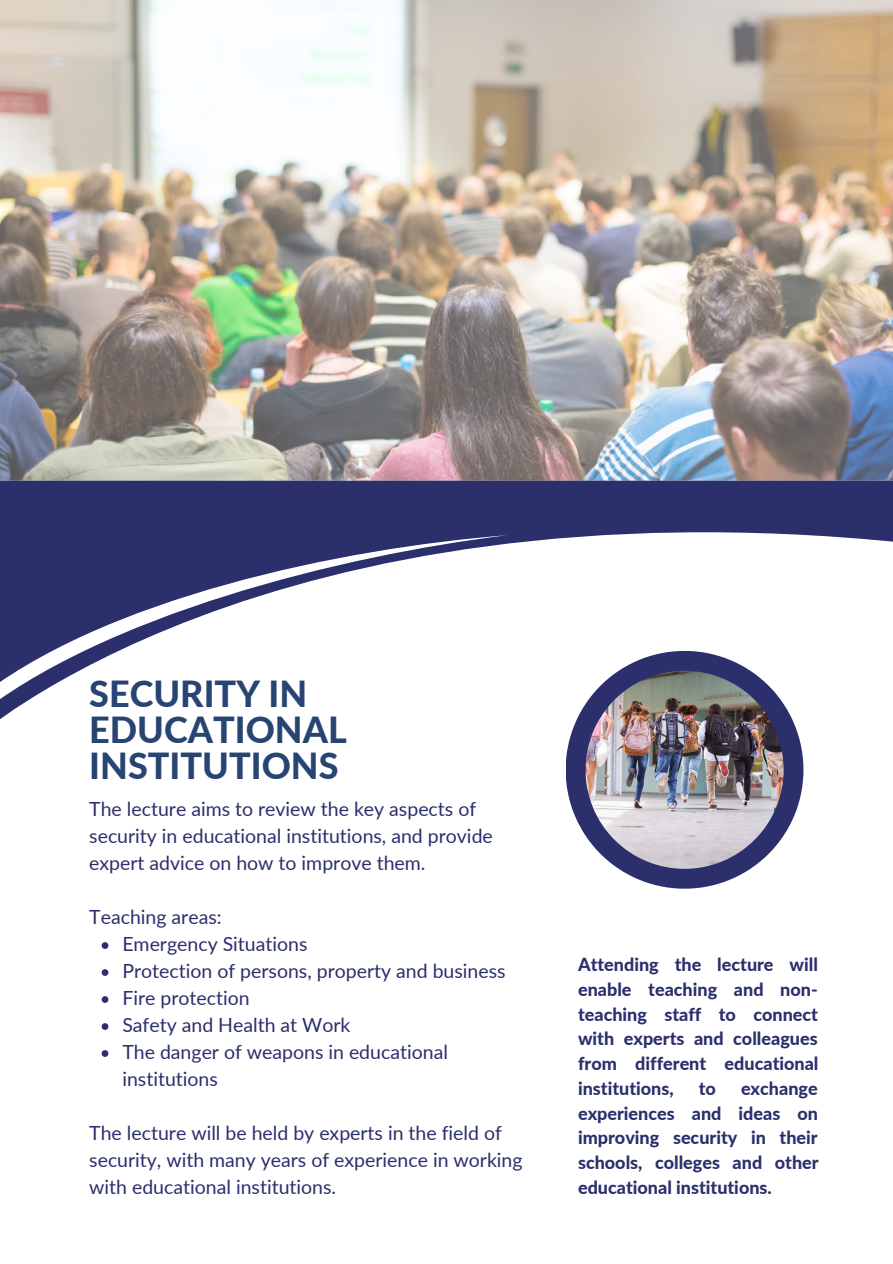
<style>
.page{position:relative;width:893px;height:1264px;background:#fff}
.page>*{position:absolute;margin:0;border:0;box-sizing:border-box;transform-origin:0 0}
.t1{font:800 36px/36px "Lato";color:#274472}
.t2{font:19.5px/27px "Lato";color:#2b2f6c}
.t3{font:800 18px/24.8px "Lato";color:#2b2f6c;text-align:justify}
</style>
<div class="page">
<img style="left:0;top:0;width:892px;height:478px">
<svg style="left:566px;top:740px;width:237px;height:148px"></svg>
<img style="left:585px;top:740px;width:198px;height:128px">
<svg style="left:0;top:478px;width:892px;height:262px"></svg>
<svg style="left:102px;top:942px;width:6px;height:6px"></svg>
<svg style="left:102px;top:969px;width:6px;height:6px"></svg>
<svg style="left:102px;top:996px;width:6px;height:6px"></svg>
<svg style="left:102px;top:1023px;width:6px;height:6px"></svg>
<svg style="left:102px;top:1050px;width:6px;height:6px"></svg>
<p class="t1" style="left:89px;top:675px;width:259px">SECURITY IN<br>EDUCATIONAL<br>INSTITUTIONS</p>
<p class="t2" style="left:89px;top:795px;width:405px">The lecture aims to review the key aspects of security in educational institutions, and provide expert advice on how to improve them.</p>
<p class="t2" style="left:89px;top:903px;width:134px">Teaching areas:</p>
<p class="t2" style="left:122px;top:930px;width:187px">Emergency Situations</p>
<p class="t2" style="left:122px;top:957px;width:384px">Protection of persons, property and business</p>
<p class="t2" style="left:122px;top:984px;width:129px">Fire protection</p>
<p class="t2" style="left:122px;top:1011px;width:229px">Safety and Health at Work</p>
<p class="t2" style="left:122px;top:1038px;width:327px">The danger of weapons in educational institutions</p>
<p class="t2" style="left:89px;top:1119px;width:435px">The lecture will be held by experts in the field of security, with many years of experience in working with educational institutions.</p>
<p class="t3" style="left:578px;top:951px;width:242px">Attending the lecture will enable teaching and non&shy;teaching staff to connect with experts and colleagues from different educational institutions,</p>
<p class="t3" style="left:578px;top:1075px;width:242px;text-indent:163px">exchange experiences and ideas on improving security in their schools, colleges and other educational institutions.</p>
<p class="t3" style="left:698px;top:1075px;width:19px">to</p>
</div>
